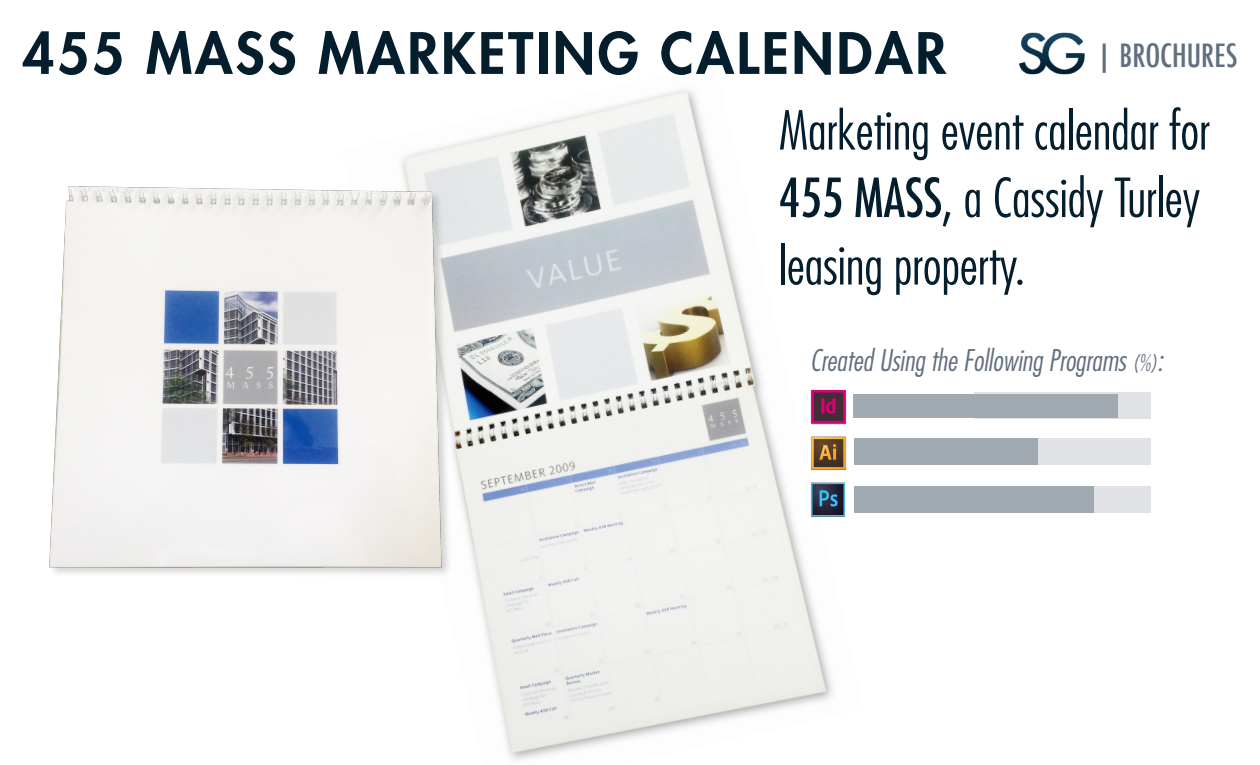
<style>
.page{position:relative;width:1260px;height:765px;background:#fff}
.page>*{position:absolute;margin:0;border:0;box-sizing:border-box;transform-origin:0 0}
.t1{font:800 55.5px "Futura";letter-spacing:.05em;color:#041e2e}
.t2{font:300 condensed 52.38px/67.5px "Futura";color:#041e2e}
.t3{font:500 condensed 31.25px "Futura";color:#626f7e}
.t4{font:italic 300 condensed 29.12px "Futura";color:#626f7e}
.s1{font-weight:400}
.s2{font-size:22.38px}
</style>
<div class="page">
<img style="left:1019px;top:32px;width:66px;height:43px">
<img style="left:401px;top:89px;width:463px;height:671px">
<div style="left:48px;top:184px;width:450px;height:443px;background:#231f20;opacity:.2"></div>
<img style="left:48px;top:171px;width:413px;height:424px">
<img style="left:811px;top:390px;width:35px;height:34px">
<img style="left:810px;top:483px;width:35px;height:35px">
<img style="left:811px;top:436px;width:35px;height:36px">
<svg style="left:974px;top:393px;width:176px;height:26px"></svg>
<div style="left:854px;top:394px;width:264px;height:23px;background:#a1a9b1"></div>
<div style="left:974px;top:439px;width:176px;height:26px;background:#e0e2e5"></div>
<div style="left:854px;top:439px;width:183px;height:26px;background:#a1a9b1"></div>
<div style="left:974px;top:486px;width:176px;height:26px;background:#e0e2e5"></div>
<div style="left:854px;top:486px;width:239px;height:26px;background:#a1a9b1"></div>
<p class="t1" style="left:22px;top:18px;width:925px">455 MASS MARKETING CALENDAR</p>
<p class="t3" style="left:1095px;top:36px;width:143px">| BROCHURES</p>
<p class="t2" style="left:779px;top:96px;width:433px">Marketing event calendar for<br><span class="s1">455 MASS,</span> a Cassidy Turley leasing property.</p>
<p class="t4" style="left:810px;top:343px;width:355px">Created Using the Following Programs <span class="s2">(%)</span>:</p>
</div>
